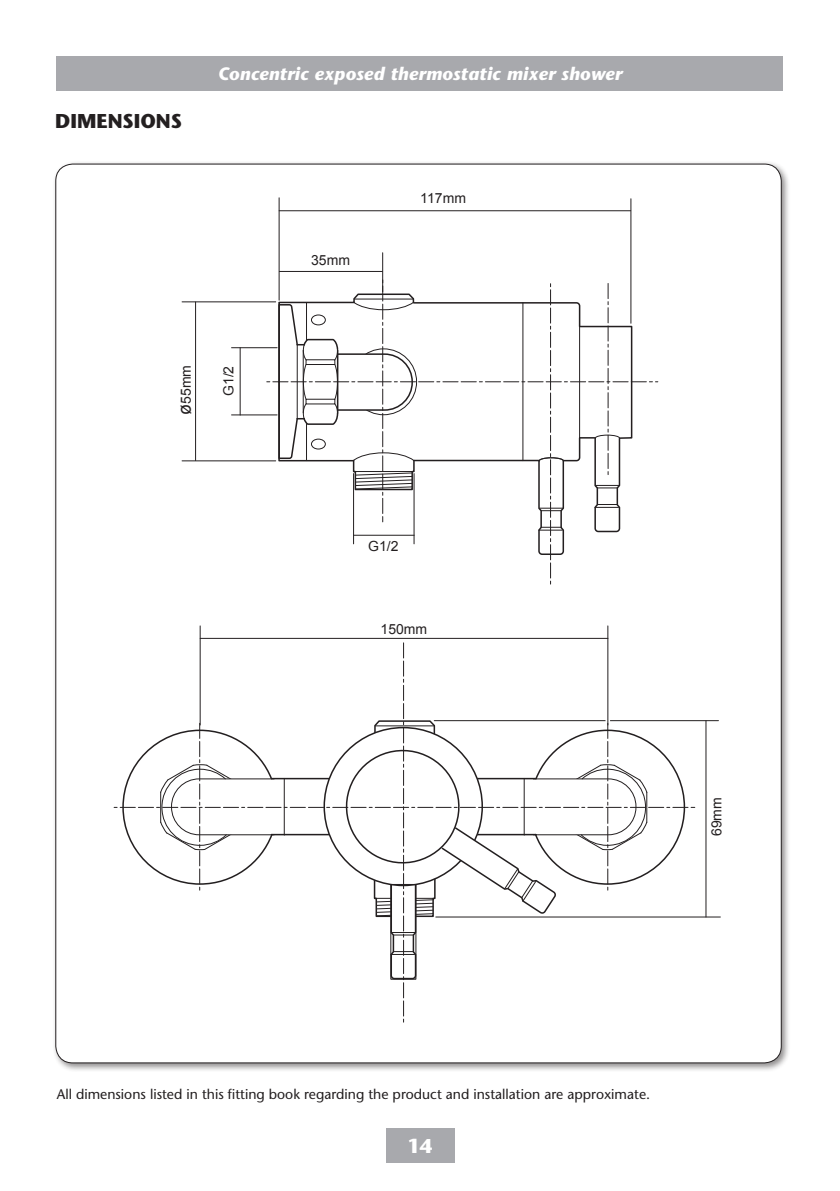
<style>
.page{position:relative;width:840px;height:1191px;background:#fff}
.page>*{position:absolute;margin:0;border:0;box-sizing:border-box;transform-origin:0 0}
._01_Heading_10pt_Bol{font:700 20px "Stone Sans Std";color:#231f20}
.t1{font:700 20px "Stone Sans Std";color:#fff}
.t2{font:italic 700 18px "Stone Sans Std";letter-spacing:.01em;color:#fff}
.t3{font:500 14px "Stone Sans Std";color:#231f20}
.t4{font:14px "Arial";color:#231f20}
.s1{font-size:18px}
</style>
<div class="page">
<div style="left:57px;top:57px;width:725px;height:34px;background:#a8a9ad"></div>
<div style="left:386px;top:1128px;width:68px;height:34px;background:#a8a9ad"></div>
<div style="left:52px;top:160px;width:738px;height:912px;background:#231f20;opacity:.5"></div>
<div style="left:56px;top:164px;width:724px;height:899px;background:#fff;border-radius:17px"></div>
<hr style="left:434px;top:720px;width:284px;height:1px;background:#231f20">
<hr style="left:435px;top:916px;width:285px;height:1px;background:#231f20">
<hr style="left:705px;top:720px;width:1px;height:197px;background:#231f20">
<hr style="left:200px;top:626px;width:1px;height:99px;background:#231f20">
<hr style="left:607px;top:626px;width:1px;height:99px;background:#231f20">
<hr style="left:200px;top:638px;width:407px;height:1px;background:#231f20">
<hr style="left:278px;top:198px;width:1px;height:102px;background:#231f20">
<hr style="left:630px;top:199px;width:1px;height:124px;background:#231f20">
<hr style="left:279px;top:210px;width:351px;height:1px;background:#231f20">
<hr style="left:182px;top:301px;width:93px;height:1px;background:#231f20">
<hr style="left:182px;top:460px;width:93px;height:1px;background:#231f20">
<hr style="left:195px;top:302px;width:1px;height:158px;background:#231f20">
<hr style="left:231px;top:347px;width:46px;height:1px;background:#231f20">
<hr style="left:231px;top:414px;width:46px;height:1px;background:#231f20">
<hr style="left:240px;top:348px;width:1px;height:67px;background:#231f20">
<hr style="left:382px;top:253px;width:1px;height:39px;background:#231f20">
<hr style="left:279px;top:271px;width:103px;height:1px;background:#231f20">
<svg style="left:266px;top:280px;width:391px;height:305px"></svg>
<svg style="left:114px;top:642px;width:580px;height:380px"></svg>
<p class="_01_Heading_10pt_Bol" style="left:55px;top:109px;width:128px">DIMENSIONS</p>
<p class="t2" style="left:218px;top:63px;width:405px">Concentric exposed thermostatic mixer shower</p>
<p class="t4" style="left:311px;top:250px;width:40px">35mm</p>
<p class="t4" style="left:420px;top:189px;width:47px">117mm</p>
<p class="t4" style="left:177px;top:415px;width:51px;rotate:-90deg"><span class="s1">ø</span>55mm</p>
<p class="t4" style="left:219px;top:396px;width:32px;rotate:-90deg">G1/2</p>
<p class="t4" style="left:368px;top:537px;width:32px">G1/2</p>
<p class="t4" style="left:380px;top:619px;width:48px">150mm</p>
<p class="t4" style="left:707px;top:836px;width:40px;rotate:-90deg">69mm</p>
<p class="t3" style="left:57px;top:1086px;width:594px">All dimensions listed in this fitting book regarding the product and installation are approximate.</p>
<h1 class="t1" style="left:407px;top:1134px;width:27px">14</h1>
</div>
